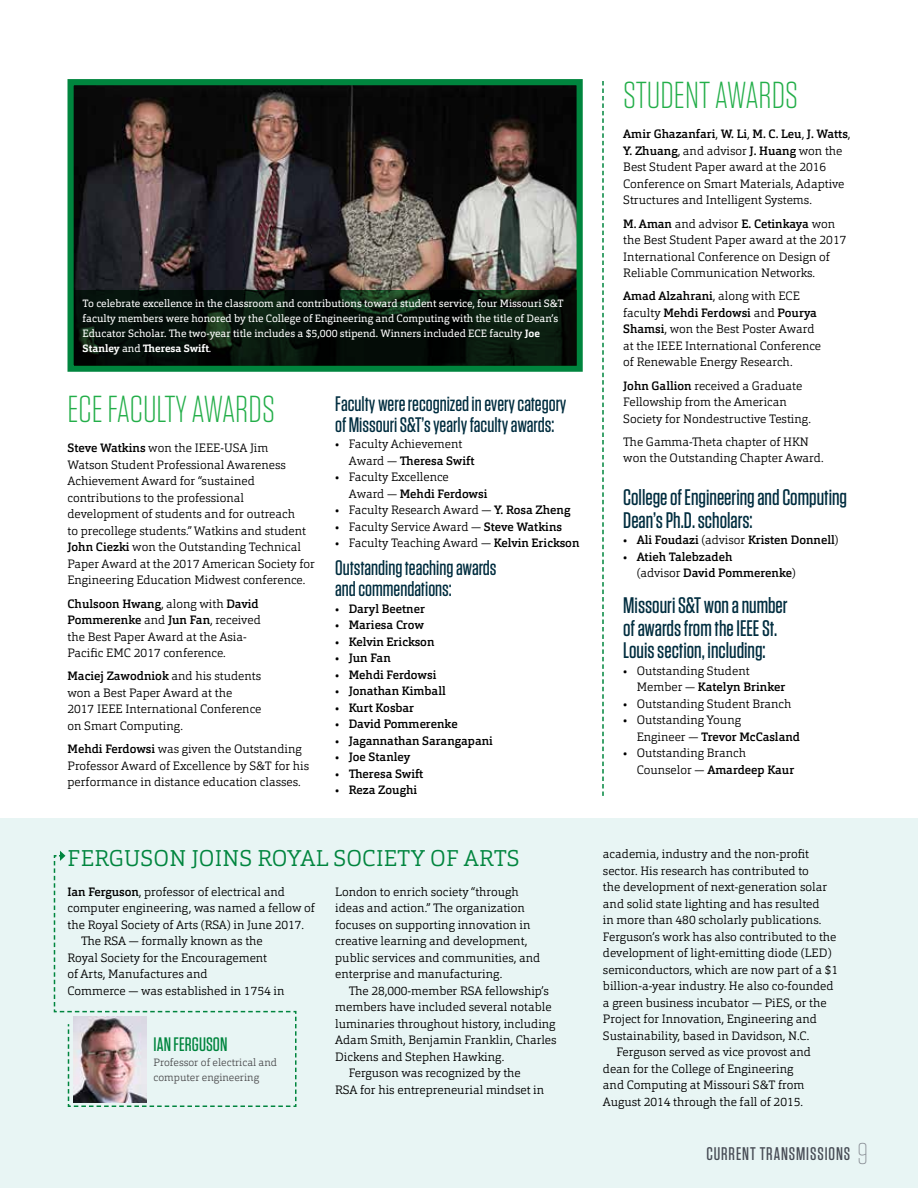
<style>
.page{position:relative;width:918px;height:1188px;background:#fff}
.page>*{position:absolute;margin:0;border:0;box-sizing:border-box;transform-origin:0 0}
.t1{font:300 37.5px "Tungsten";color:#23ae49}
.t2{font:500 22.5px/22.5px "Tungsten";color:#002d3f}
.t3{font:300 22.5px "Orgon Slab";letter-spacing:.01em;color:#00853e}
.t4{font:500 21px/21px "Tungsten";color:#002d3f}
.t5{font:500 19.5px "Tungsten";letter-spacing:.005em;color:#00853e}
.t6{font:500 18.3px "Tungsten";letter-spacing:.05em;color:#474c55}
.t7{font:300 12px/16.5px "Orgon Slab";color:#000}
.t8{font:500 12px/16.5px "Orgon Slab";color:#000}
.t9{font:10.5px/15px "Orgon Slab";color:#fff}
.t10{font:300 10.5px/15px "Orgon Slab";color:#4d4d4f}
.s1{font-weight:700}
.s2{font-weight:500}
.s3{font-weight:300}
.s4{font-weight:200;font-size:30px;color:#81858d}
</style>
<div class="page">
<img style="left:74px;top:86px;width:502px;height:204px">
<div style="left:67px;top:79px;width:516px;height:293px;border:6px solid #00853e"></div>
<svg style="left:74px;top:290px;width:503px;height:76px;background:#07140b"></svg>
<div style="left:1px;top:819px;width:917px;height:369px;background:#e8f5f4"></div>
<svg style="left:54px;top:851px;width:243px;height:256px"></svg>
<svg style="left:602px;top:81px;width:2px;height:715px"></svg>
<p class="t9" style="left:83px;top:296px;width:483px">To celebrate excellence in the classroom and contributions toward student service, four Missouri S&amp;T faculty members were honored by the College of Engineering and Computing with the title of Dean’s Educator Scholar. The two-year title includes a $5,000 stipend. Winners included ECE faculty <span class="s1">Joe Stanley</span> and <span class="s1">Theresa Swift</span>.</p>
<h1 class="t1" style="left:68px;top:390px;width:209px">ECE FACULTY AWARDS</h1>
<p class="t7" style="left:68px;top:440px;width:249px"><span class="s2">Steve Watkins</span> won the IEEE-USA Jim<br>Watson Student Professional Awareness Achievement Award for “sustained contributions to the professional development of students and for outreach<br>to precollege students.” Watkins and student <span class="s2">John Ciezki</span> won the Outstanding Technical Paper Award at the 2017 American Society for Engineering Education Midwest conference.</p>
<p class="t7" style="left:68px;top:595px;width:195px"><span class="s2">Chulsoon Hwang</span>, along with <span class="s2">David<br>Pommerenke</span> and <span class="s2">Jun Fan</span>, received the Best Paper Award at the Asia-<br>Pacific EMC 2017 conference.</p>
<p class="t7" style="left:68px;top:668px;width:195px"><span class="s2">Maciej Zawodniok</span> and his students won a Best Paper Award at the<br>2017 IEEE International Conference on Smart Computing.</p>
<p class="t7" style="left:68px;top:741px;width:243px"><span class="s2">Mehdi Ferdowsi</span> was given the Outstanding<br>Professor Award of Excellence by S&amp;T for his performance in distance education classes.</p>
<h3 class="t4" style="left:335px;top:393px;width:233px">Faculty were recognized in every category of Missouri S&amp;T’s yearly faculty awards:</h3>
<p class="t7" style="left:349px;top:436px;width:127px;text-indent:-14px">• Faculty Achievement<br>Award — <span class="s2">Theresa Swift</span></p>
<p class="t7" style="left:349px;top:469px;width:140px;text-indent:-14px">• Faculty Excellence<br>Award — <span class="s2">Mehdi Ferdowsi</span></p>
<p class="t7" style="left:335px;top:502px;width:237px">• Faculty Research Award — <span class="s2">Y. Rosa Zheng</span></p>
<p class="t7" style="left:335px;top:518px;width:228px">• Faculty Service Award — <span class="s2">Steve Watkins</span></p>
<p class="t7" style="left:335px;top:535px;width:246px">• Faculty Teaching Award — <span class="s2">Kelvin Erickson</span></p>
<h3 class="t4" style="left:335px;top:558px;width:163px">Outstanding teaching awards and commendations:</h3>
<p class="t8" style="left:335px;top:600px;width:91px"><span class="s3">•</span> Daryl Beetner</p>
<p class="t8" style="left:335px;top:617px;width:90px"><span class="s3">•</span> Mariesa Crow</p>
<p class="t8" style="left:335px;top:633px;width:101px"><span class="s3">•</span> Kelvin Erickson</p>
<p class="t8" style="left:335px;top:650px;width:57px"><span class="s3">•</span> Jun Fan</p>
<p class="t8" style="left:335px;top:666px;width:103px"><span class="s3">•</span> Mehdi Ferdowsi</p>
<p class="t8" style="left:335px;top:683px;width:112px"><span class="s3">•</span> Jonathan Kimball</p>
<p class="t8" style="left:335px;top:699px;width:81px"><span class="s3">•</span> Kurt Kosbar</p>
<p class="t8" style="left:335px;top:716px;width:124px"><span class="s3">•</span> David Pommerenke</p>
<p class="t8" style="left:335px;top:732px;width:159px"><span class="s3">•</span> Jagannathan Sarangapani</p>
<p class="t8" style="left:335px;top:749px;width:77px"><span class="s3">•</span> Joe Stanley</p>
<p class="t8" style="left:335px;top:765px;width:90px"><span class="s3">•</span> Theresa Swift</p>
<p class="t8" style="left:335px;top:782px;width:83px"><span class="s3">•</span> Reza Zoughi</p>
<h2 class="t3" style="left:68px;top:844px;width:453px">FERGUSON JOINS ROYAL SOCIETY OF ARTS</h2>
<p class="t7" style="left:68px;top:883px;width:219px"><span class="s2">Ian Ferguson</span>, professor of electrical and</p>
<p class="t7" style="left:68px;top:900px;width:249px">computer engineering, was named a fellow of</p>
<p class="t7" style="left:68px;top:916px;width:238px">the Royal Society of Arts (RSA) in June 2017.</p>
<p class="t7" style="left:81px;top:933px;width:183px">The RSA — formally known as the</p>
<p class="t7" style="left:68px;top:949px;width:201px">Royal Society for the Encouragement</p>
<p class="t7" style="left:68px;top:966px;width:142px">of Arts, Manufactures and</p>
<p class="t7" style="left:68px;top:982px;width:218px">Commerce — was established in 1754 in</p>
<p class="t7" style="left:335px;top:883px;width:207px">London to enrich society “through ideas and action.” The organization focuses on supporting innovation in creative learning and development, public services and communities, and enterprise and manufacturing.</p>
<p class="t7" style="left:349px;top:982px;width:202px">The 28,000-member RSA fellowship’s</p>
<p class="t7" style="left:335px;top:999px;width:218px">members have included several notable</p>
<p class="t7" style="left:335px;top:1015px;width:222px">luminaries throughout history, including</p>
<p class="t7" style="left:335px;top:1032px;width:223px">Adam Smith, Benjamin Franklin, Charles</p>
<p class="t7" style="left:335px;top:1048px;width:171px">Dickens and Stephen Hawking.</p>
<p class="t7" style="left:349px;top:1065px;width:174px">Ferguson was recognized by the</p>
<p class="t7" style="left:335px;top:1081px;width:211px">RSA for his entrepreneurial mindset in</p>
<h3 class="t5" style="left:154px;top:1034px;width:75px">IAN FERGUSON</h3>
<p class="t10" style="left:154px;top:1055px;width:125px">Professor of electrical and computer engineering</p>
<h1 class="t1" style="left:623px;top:76px;width:176px">STUDENT AWARDS</h1>
<p class="t7" style="left:623px;top:126px;width:229px"><span class="s2">Amir Ghazanfari</span>, <span class="s2">W. Li</span>, <span class="s2">M. C. Leu</span>, <span class="s2">J. Watts</span>, <span class="s2">Y. Zhuang</span>, and advisor <span class="s2">J. Huang</span> won the Best Student Paper award at the 2016<br>Conference on Smart Materials, Adaptive Structures and Intelligent Systems.</p>
<p class="t7" style="left:623px;top:215px;width:225px"><span class="s2">M. Aman</span> and advisor <span class="s2">E. Cetinkaya</span> won the Best Student Paper award at the 2017<br>International Conference on Design of Reliable Communication Networks.</p>
<p class="t7" style="left:623px;top:288px;width:199px"><span class="s2">Amad Alzahrani</span>, along with ECE faculty <span class="s2">Mehdi Ferdowsi</span> and <span class="s2">Pourya Shamsi</span>, won the Best Poster Award at the IEEE International Conference of Renewable Energy Research.</p>
<p class="t7" style="left:623px;top:377px;width:189px"><span class="s2">John Gallion</span> received a Graduate<br>Fellowship from the American<br>Society for Nondestructive Testing.</p>
<p class="t7" style="left:623px;top:433px;width:202px">The Gamma-Theta chapter of HKN won the Outstanding Chapter Award.</p>
<h2 class="t2" style="left:623px;top:486px;width:225px">College of Engineering and Computing<br>Dean’s Ph.D. scholars:</h2>
<p class="t8" style="left:623px;top:532px;width:217px"><span class="s3">•</span> Ali Foudazi <span class="s3">(advisor</span> Kristen Donnell<span class="s3">)</span></p>
<p class="t8" style="left:637px;top:548px;width:161px;text-indent:-14px"><span class="s3">•</span> Atieh Talebzadeh<br><span class="s3">(advisor</span> David Pommerenke<span class="s3">)</span></p>
<h2 class="t2" style="left:623px;top:594px;width:166px">Missouri S&amp;T won a number of awards from the IEEE St.<br>Louis section, including:</h2>
<p class="t7" style="left:637px;top:662px;width:150px;text-indent:-14px">• Outstanding Student<br>Member — <span class="s2">Katelyn Brinker</span></p>
<p class="t7" style="left:623px;top:695px;width:170px">• Outstanding Student Branch</p>
<p class="t7" style="left:637px;top:712px;width:165px;text-indent:-14px">• Outstanding Young<br>Engineer — <span class="s2">Trevor McCasland</span></p>
<p class="t7" style="left:637px;top:745px;width:159px;text-indent:-14px">• Outstanding Branch<br>Counselor — <span class="s2">Amardeep Kaur</span></p>
<p class="t7" style="left:603px;top:846px;width:208px">academia, industry and the non-profit</p>
<p class="t7" style="left:603px;top:862px;width:208px">sector. His research has contributed to</p>
<p class="t7" style="left:603px;top:879px;width:226px">the development of next-generation solar</p>
<p class="t7" style="left:603px;top:895px;width:218px">and solid state lighting and has resulted</p>
<p class="t7" style="left:603px;top:912px;width:220px">in more than 480 scholarly publications.</p>
<p class="t7" style="left:603px;top:928px;width:235px">Ferguson’s work has also contributed to the</p>
<p class="t7" style="left:603px;top:945px;width:230px">development of light-emitting diode (LED)</p>
<p class="t7" style="left:603px;top:961px;width:237px">semiconductors, which are now part of a $1</p>
<p class="t7" style="left:603px;top:978px;width:232px">billion-a-year industry. He also co-founded</p>
<p class="t7" style="left:603px;top:994px;width:225px">a green business incubator — PiES, or the</p>
<p class="t7" style="left:603px;top:1011px;width:215px">Project for Innovation, Engineering and</p>
<p class="t7" style="left:603px;top:1027px;width:208px">Sustainability, based in Davidson, N.C.</p>
<p class="t7" style="left:616px;top:1044px;width:196px">Ferguson served as vice provost and</p>
<p class="t7" style="left:603px;top:1060px;width:192px">dean for the College of Engineering</p>
<p class="t7" style="left:603px;top:1077px;width:203px">and Computing at Missouri S&amp;T from</p>
<p class="t7" style="left:603px;top:1093px;width:202px">August 2014 through the fall of 2015.</p>
<h3 class="t6" style="left:706px;top:1144px;width:163px">CURRENT TRANSMISSIONS <span class="s4">9</span></h3>
</div>
